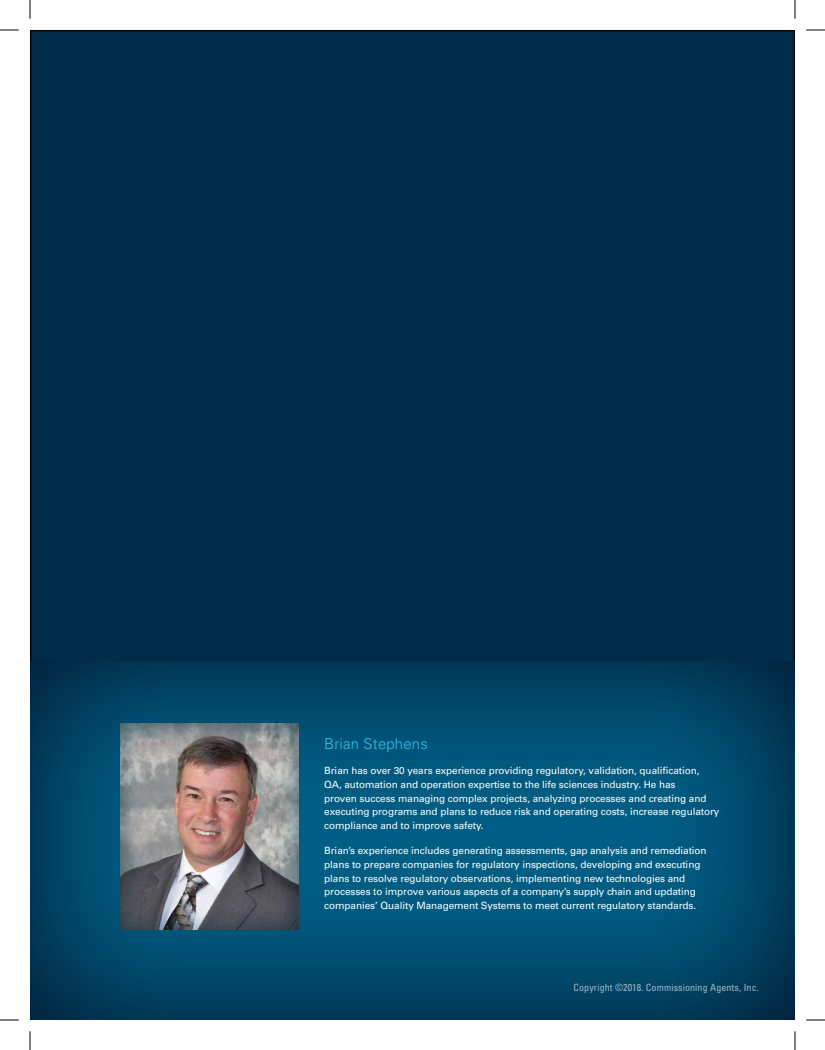
<style>
.page{position:relative;width:825px;height:1050px;background:#fff}
.page>*{position:absolute;margin:0;border:0;box-sizing:border-box;transform-origin:0 0}
.t1{font:300 15px "Univers";letter-spacing:.01em;color:#39c0e9}
.t2{font:10px/13.8px "Univers";letter-spacing:-.01em;color:#fff}
.t3{font:condensed 10px "Univers";letter-spacing:.01em;color:#a3b7c4}
</style>
<div class="page">
<div style="left:31px;top:31px;width:763px;height:643px;background:#002b49"></div>
<svg style="left:30px;top:661px;width:765px;height:359px;background:#004a6d"></svg>
<div style="left:119px;top:723px;width:180px;height:207px;background:#005f7f;opacity:.75"></div>
<svg style="left:0;top:29px;width:19px;height:2px"></svg>
<svg style="left:806px;top:29px;width:19px;height:2px"></svg>
<svg style="left:0;top:1019px;width:19px;height:2px"></svg>
<svg style="left:806px;top:1019px;width:19px;height:2px"></svg>
<svg style="left:29px;top:0;width:2px;height:19px"></svg>
<svg style="left:29px;top:1031px;width:2px;height:19px"></svg>
<svg style="left:794px;top:0;width:2px;height:19px"></svg>
<svg style="left:794px;top:1031px;width:2px;height:19px"></svg>
<p class="t1" style="left:324px;top:735px;width:105px">Brian Stephens</p>
<p class="t2" style="left:324px;top:764px;width:397px">Brian has over 30 years experience providing regulatory, validation, qualification, QA, automation and operation expertise to the life sciences industry. He has<br>proven success managing complex projects, analyzing processes and creating and executing programs and plans to reduce risk and operating costs, increase regulatory compliance and to improve safety.</p>
<p class="t2" style="left:324px;top:844px;width:384px">Brian’s experience includes generating assessments, gap analysis and remediation plans to prepare companies for regulatory inspections, developing and executing plans to resolve regulatory observations, implementing new technologies and processes to improve various aspects of a company’s supply chain and updating companies’ Quality Management Systems to meet current regulatory standards.</p>
<p class="t3" style="left:574px;top:981px;width:187px">Copyright ©2018. Commissioning Agents, Inc.</p>
</div>
